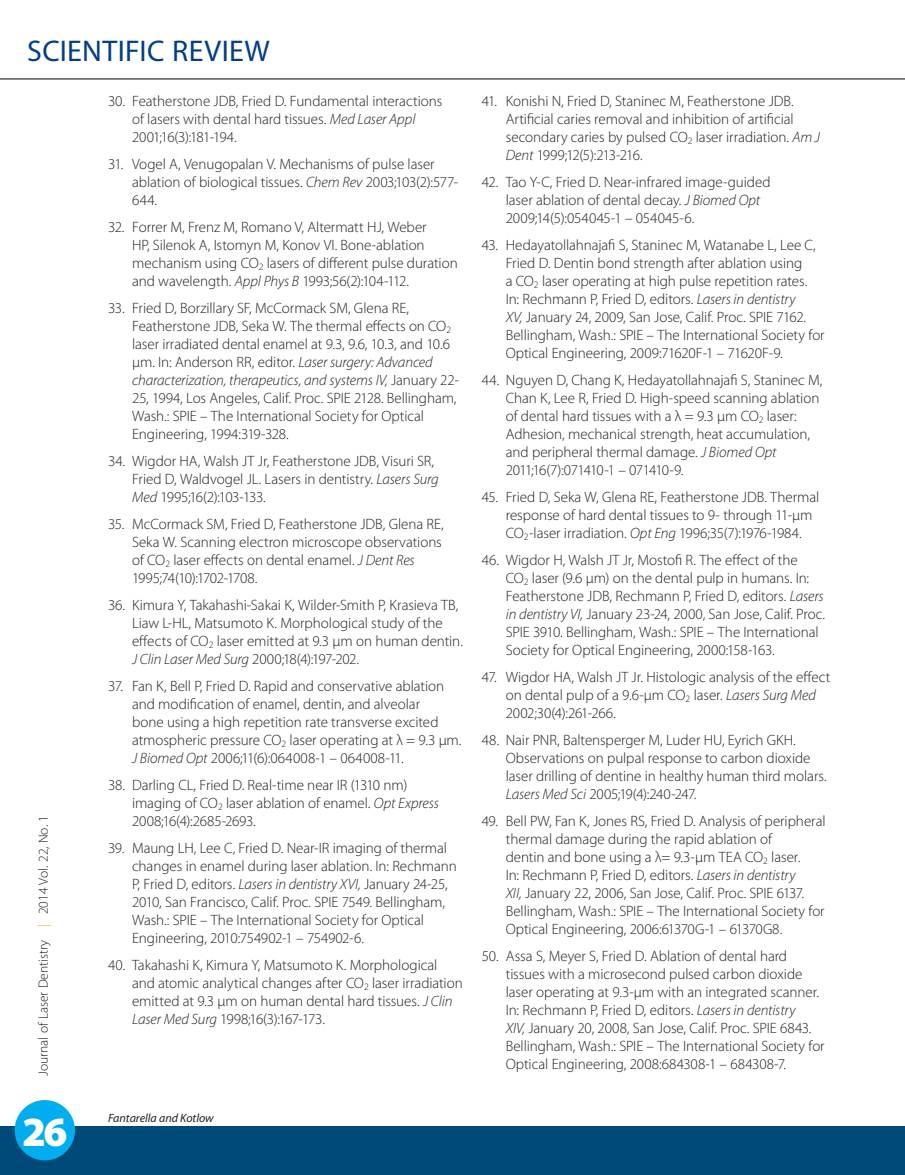
<style>
.page{position:relative;width:905px;height:1175px;background:#fff}
.page>*{position:absolute;margin:0;border:0;box-sizing:border-box;transform-origin:0 0}
.t1{font:900 41.7px "Myriad Pro";color:#fff}
.catagory_-_blue{font:30px "Myriad Pro";letter-spacing:.01em;color:#023f88}
.References{font:300 15px/18px "Myriad Pro";letter-spacing:-.005em;color:#231f20}
.t2{font:300 13.5px "Myriad Pro";color:#231f20}
.t3{font:italic 12px "Myriad Pro";color:#231f20}
.s1{color:#e4af0f}
.s2{font-style:italic}
</style>
<div class="page">
<div style="left:0;top:1126px;width:904px;height:48px;background:#004a7a"></div>
<div style="left:15px;top:1100px;width:60px;height:60px;background:#00aeef;border-radius:50%"></div>
<hr style="left:0;top:78px;width:904px;height:1px;background:#231f20">
<p class="catagory_-_blue" style="left:27px;top:35px;width:244px">SCIENTIFIC REVIEW</p>
<p class="t2" style="left:36px;top:1076px;width:262px;rotate:-90deg">Journal of Laser Dentistry <span class="s1">|</span> 2014 Vol. 22, No. 1</p>
<p class="t1" style="left:22px;top:1108px;width:47px">26</p>
<p class="References" style="left:132px;top:92px;width:312px;text-indent:-24px">30. Featherstone JDB, Fried D. Fundamental interactions of lasers with dental hard tissues. <span class="s2">Med Laser Appl<br></span>2001;16(3):181-194.</p>
<p class="References" style="left:132px;top:155px;width:327px;text-indent:-24px">31. Vogel A, Venugopalan V. Mechanisms of pulse laser ablation of biological tissues. <span class="s2">Chem Rev</span> 2003;103(2):577-<br>644.</p>
<p class="References" style="left:132px;top:218px;width:327px;text-indent:-24px">32. Forrer M, Frenz M, Romano V, Altermatt HJ, Weber<br>HP, Silenok A, Istomyn M, Konov VI. Bone-ablation mechanism using CO<sub>2</sub> lasers of different pulse duration and wavelength. <span class="s2">Appl Phys B</span> 1993;56(2):104-112.</p>
<p class="References" style="left:132px;top:299px;width:328px;text-indent:-24px">33. Fried D, Borzillary SF, McCormack SM, Glena RE, Featherstone JDB, Seka W. The thermal effects on CO<sub>2 </sub>laser irradiated dental enamel at 9.3, 9.6, 10.3, and 10.6 µm. In: Anderson RR, editor. <span class="s2">Laser surgery: Advanced characterization, therapeutics, and systems IV,</span> January 22- 25, 1994, Los Angeles, Calif. Proc. SPIE 2128. Bellingham, Wash.: SPIE – The International Society for Optical Engineering, 1994:319-328.</p>
<p class="References" style="left:132px;top:452px;width:308px;text-indent:-24px">34. Wigdor HA, Walsh JT Jr, Featherstone JDB, Visuri SR,<br>Fried D, Waldvogel JL. Lasers in dentistry. <span class="s2">Lasers Surg<br>Med</span> 1995;16(2):103-133.</p>
<p class="References" style="left:132px;top:515px;width:313px;text-indent:-24px">35. McCormack SM, Fried D, Featherstone JDB, Glena RE, Seka W. Scanning electron microscope observations of CO<sub>2</sub> laser effects on dental enamel. <span class="s2">J Dent Res </span>1995;74(10):1702-1708.</p>
<p class="References" style="left:132px;top:596px;width:332px;text-indent:-24px">36. Kimura Y, Takahashi-Sakai K, Wilder-Smith P, Krasieva TB, Liaw L-HL, Matsumoto K. Morphological study of the effects of CO<sub>2</sub> laser emitted at 9.3 µm on human dentin.<br><span class="s2">J Clin Laser Med Surg</span> 2000;18(4):197-202.</p>
<p class="References" style="left:132px;top:677px;width:331px;text-indent:-24px">37. Fan K, Bell P, Fried D. Rapid and conservative ablation and modification of enamel, dentin, and alveolar<br>bone using a high repetition rate transverse excited atmospheric pressure CO<sub>2</sub> laser operating at λ = 9.3 µm.<br><span class="s2">J Biomed Opt</span> 2006;11(6):064008-1 – 064008-11.</p>
<p class="References" style="left:132px;top:776px;width:308px;text-indent:-24px">38. Darling CL, Fried D. Real-time near IR (1310 nm) imaging of CO<sub>2</sub> laser ablation of enamel. <span class="s2">Opt Express<br></span>2008;16(4):2685-2693.</p>
<p class="References" style="left:132px;top:839px;width:326px;text-indent:-24px">39. Maung LH, Lee C, Fried D. Near-IR imaging of thermal changes in enamel during laser ablation. In: Rechmann P, Fried D, editors. <span class="s2">Lasers in dentistry XVI,</span> January 24-25, 2010, San Francisco, Calif. Proc. SPIE 7549. Bellingham, Wash.: SPIE – The International Society for Optical Engineering, 2010:754902-1 – 754902-6.</p>
<p class="References" style="left:132px;top:956px;width:332px;text-indent:-24px">40. Takahashi K, Kimura Y, Matsumoto K. Morphological and atomic analytical changes after CO<sub>2</sub> laser irradiation emitted at 9.3 µm on human dental hard tissues. <span class="s2">J Clin Laser Med Surg</span> 1998;16(3):167-173.</p>
<p class="t3" style="left:108px;top:1112px;width:107px">Fantarella and Kotlow</p>
<p class="References" style="left:506px;top:92px;width:316px;text-indent:-24px">41. Konishi N, Fried D, Staninec M, Featherstone JDB.<br>Artificial caries removal and inhibition of artificial secondary caries by pulsed CO<sub>2</sub> laser irradiation. <span class="s2">Am J Dent</span> 1999;12(5):213-216.</p>
<p class="References" style="left:506px;top:173px;width:266px;text-indent:-24px">42. Tao Y-C, Fried D. Near-infrared image-guided laser ablation of dental decay. <span class="s2">J Biomed Opt<br></span>2009;14(5):054045-1 – 054045-6.</p>
<p class="References" style="left:506px;top:236px;width:320px;text-indent:-24px">43. Hedayatollahnajafi S, Staninec M, Watanabe L, Lee C, Fried D. Dentin bond strength after ablation using<br>a CO<sub>2</sub> laser operating at high pulse repetition rates.<br>In: Rechmann P, Fried D, editors. <span class="s2">Lasers in dentistry<br>XV,</span> January 24, 2009, San Jose, Calif. Proc. SPIE 7162.<br>Bellingham, Wash.: SPIE – The International Society for Optical Engineering, 2009:71620F-1 – 71620F-9.</p>
<p class="References" style="left:506px;top:371px;width:318px;text-indent:-24px">44. Nguyen D, Chang K, Hedayatollahnajafi S, Staninec M, Chan K, Lee R, Fried D. High-speed scanning ablation of dental hard tissues with a λ = 9.3 μm CO<sub>2</sub> laser:<br>Adhesion, mechanical strength, heat accumulation, and peripheral thermal damage. <span class="s2">J Biomed Opt </span>2011;16(7):071410-1 – 071410-9.</p>
<p class="References" style="left:506px;top:488px;width:315px;text-indent:-24px">45. Fried D, Seka W, Glena RE, Featherstone JDB. Thermal response of hard dental tissues to 9- through 11-µm<br>CO<sub>2</sub>-laser irradiation. <span class="s2">Opt Eng</span> 1996;35(7):1976-1984.</p>
<p class="References" style="left:506px;top:551px;width:321px;text-indent:-24px">46. Wigdor H, Walsh JT Jr, Mostofi R. The effect of the<br>CO<sub>2</sub> laser (9.6 µm) on the dental pulp in humans. In:<br>Featherstone JDB, Rechmann P, Fried D, editors. <span class="s2">Lasers in dentistry VI,</span> January 23-24, 2000, San Jose, Calif. Proc.<br>SPIE 3910. Bellingham, Wash.: SPIE – The International Society for Optical Engineering, 2000:158-163.</p>
<p class="References" style="left:506px;top:668px;width:326px;text-indent:-24px">47. Wigdor HA, Walsh JT Jr. Histologic analysis of the effect on dental pulp of a 9.6-µm CO<sub>2</sub> laser. <span class="s2">Lasers Surg Med<br></span>2002;30(4):261-266.</p>
<p class="References" style="left:506px;top:731px;width:322px;text-indent:-24px">48. Nair PNR, Baltensperger M, Luder HU, Eyrich GKH.<br>Observations on pulpal response to carbon dioxide laser drilling of dentine in healthy human third molars.<br><span class="s2">Lasers Med Sci</span> 2005;19(4):240-247.</p>
<p class="References" style="left:506px;top:812px;width:321px;text-indent:-24px">49. Bell PW, Fan K, Jones RS, Fried D. Analysis of peripheral thermal damage during the rapid ablation of<br>dentin and bone using a λ= 9.3-µm TEA CO<sub>2</sub> laser.<br>In: Rechmann P, Fried D, editors. <span class="s2">Lasers in dentistry<br>XII,</span> January 22, 2006, San Jose, Calif. Proc. SPIE 6137.<br>Bellingham, Wash.: SPIE – The International Society for Optical Engineering, 2006:61370G-1 – 61370G8.</p>
<p class="References" style="left:506px;top:947px;width:320px;text-indent:-24px">50. Assa S, Meyer S, Fried D. Ablation of dental hard tissues with a microsecond pulsed carbon dioxide laser operating at 9.3-µm with an integrated scanner.<br>In: Rechmann P, Fried D, editors. <span class="s2">Lasers in dentistry<br>XIV,</span> January 20, 2008, San Jose, Calif. Proc. SPIE 6843.<br>Bellingham, Wash.: SPIE – The International Society for Optical Engineering, 2008:684308-1 – 684308-7.</p>
</div>
